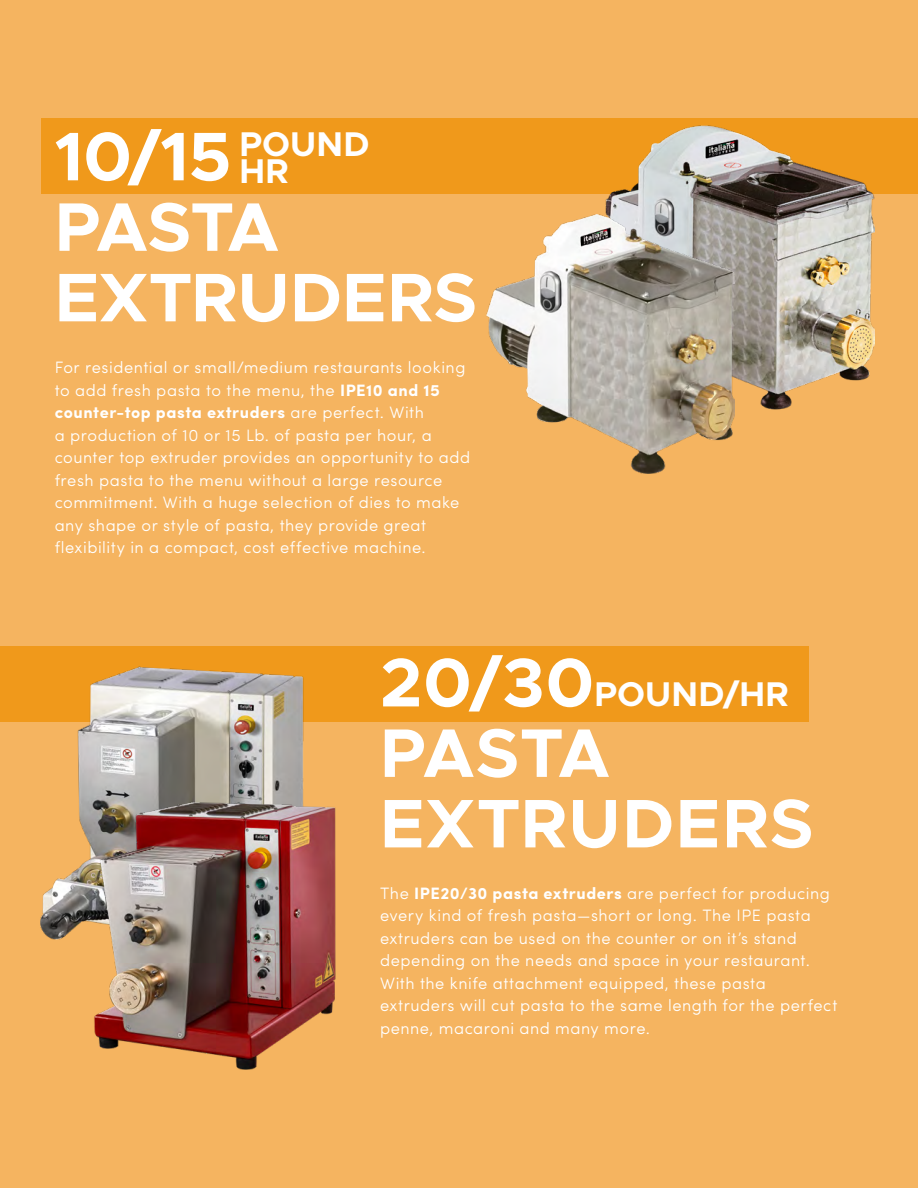
<style>
.page{position:relative;width:918px;height:1188px;background:#f5b460}
.page>*{position:absolute;margin:0;border:0;box-sizing:border-box;transform-origin:0 0}
.t1{font:700 69px/70.5px "Metropolis";color:#fff}
.t2{font:700 34.5px/27px "Metropolis";letter-spacing:.01em;color:#fff}
.t3{font:300 16.5px/22.5px "Sofia Pro";letter-spacing:.03em;color:#fff}
.s1{font-weight:700}
.s2{font-size:69px}
</style>
<div class="page">
<div style="left:41px;top:118px;width:877px;height:76px;background:#f0991b"></div>
<div style="left:0;top:646px;width:808px;height:76px;background:#f0991b"></div>
<img style="left:77px;top:666px;width:227px;height:114px">
<img style="left:40px;top:780px;width:296px;height:290px">
<img style="left:593px;top:125px;width:282px;height:285px">
<img style="left:486px;top:215px;width:249px;height:258px">
<h1 class="t1" style="left:55px;top:121px;width:424px">10/15<br>PASTA<br>EXTRUDERS</h1>
<h2 class="t2" style="left:239px;top:131px;width:132px">POUND<br>HR</h2>
<p class="t3" style="left:55px;top:355px;width:417px">For residential or small/medium restaurants looking to add fresh pasta to the menu, the <span class="s1">IPE10 and 15 counter-top pasta extruders</span> are perfect. With<br>a production of 10 or 15 Lb. of pasta per hour, a counter top extruder provides an opportunity to add fresh pasta to the menu without a large resource commitment. With a huge selection of dies to make any shape or style of pasta, they provide great flexibility in a compact, cost effective machine.</p>
<h2 class="t2" style="left:380px;top:681px;width:410px"><span class="s2">20/30</span>POUND/HR</h2>
<h1 class="t1" style="left:380px;top:718px;width:435px">PASTA<br>EXTRUDERS</h1>
<p class="t3" style="left:380px;top:881px;width:459px">The <span class="s1">IPE20/30 pasta extruders</span> are perfect for producing every kind of fresh pasta—short or long. The IPE pasta extruders can be used on the counter or on it’s stand depending on the needs and space in your restaurant.<br>With the knife attachment equipped, these pasta extruders will cut pasta to the same length for the perfect penne, macaroni and many more.</p>
</div>
